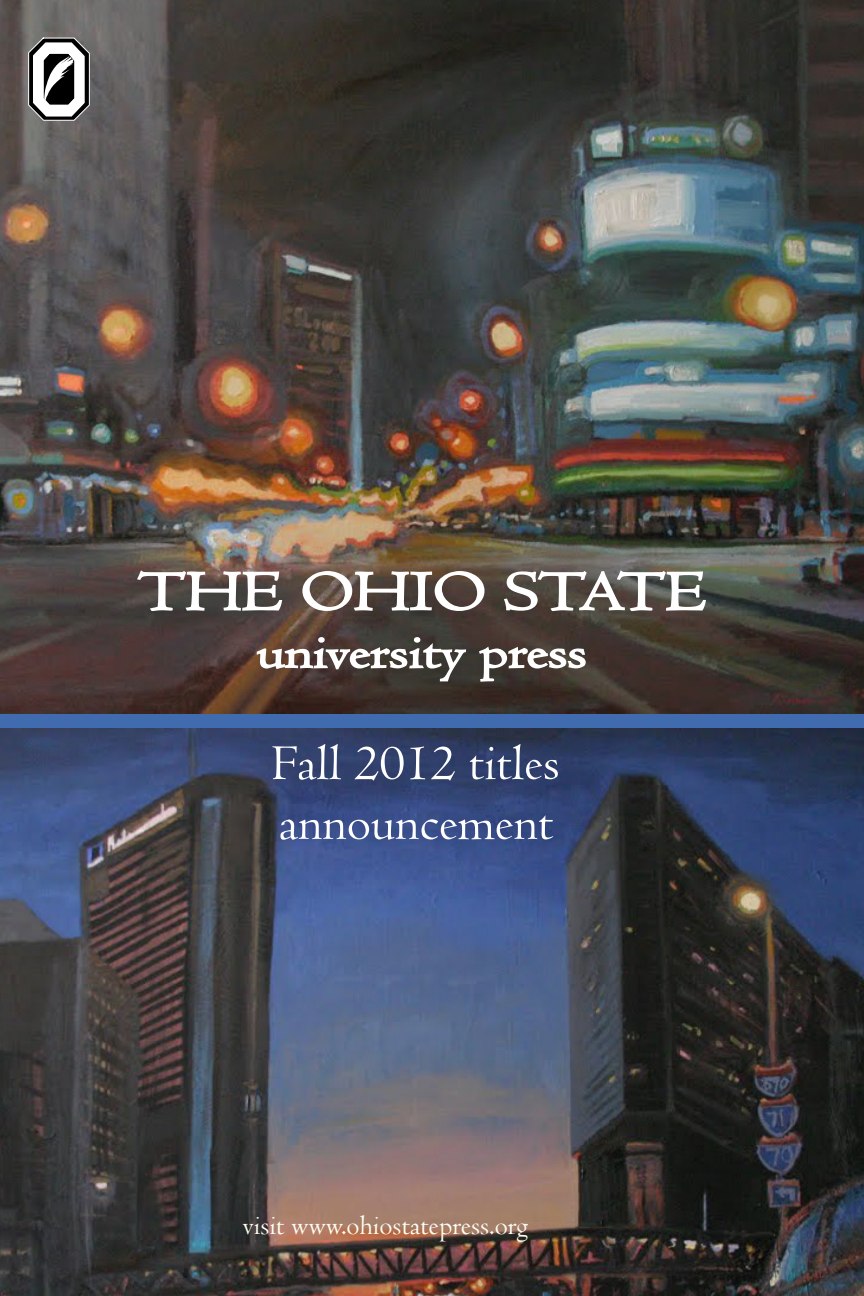
<style>
.page{position:relative;width:864px;height:1296px;background:#fff}
.page>*{position:absolute;margin:0;border:0;box-sizing:border-box;transform-origin:0 0}
.t1{font:58px "Centaur";color:#fff;scale:1.25 1}
.t2{font:52px/60px "Centaur";color:#fff}
.t3{font:47px "Centaur";color:#fff;scale:1.28 1}
.t4{font:28px "Centaur";color:#fffef2}
.s1{font-size:48px}
</style>
<div class="page">
<img style="left:0;top:0;width:864px;height:714px">
<svg style="left:28px;top:37px;width:62px;height:84px"></svg>
<img style="left:136px;top:416px;width:571px;height:313px">
<img style="left:0;top:729px;width:864px;height:567px">
<h1 class="t1" style="left:138px;top:556px;width:457px">THE OHIO STATE</h1>
<h3 class="t3" style="left:257px;top:624px;width:259px">university <span class="s1">press</span></h3>
<h2 class="t2" style="left:272px;top:733px;width:290px">Fall 2012 titles announcement</h2>
<p class="t4" style="left:243px;top:1209px;width:287px">visit www.ohiostatepress.org</p>
</div>
